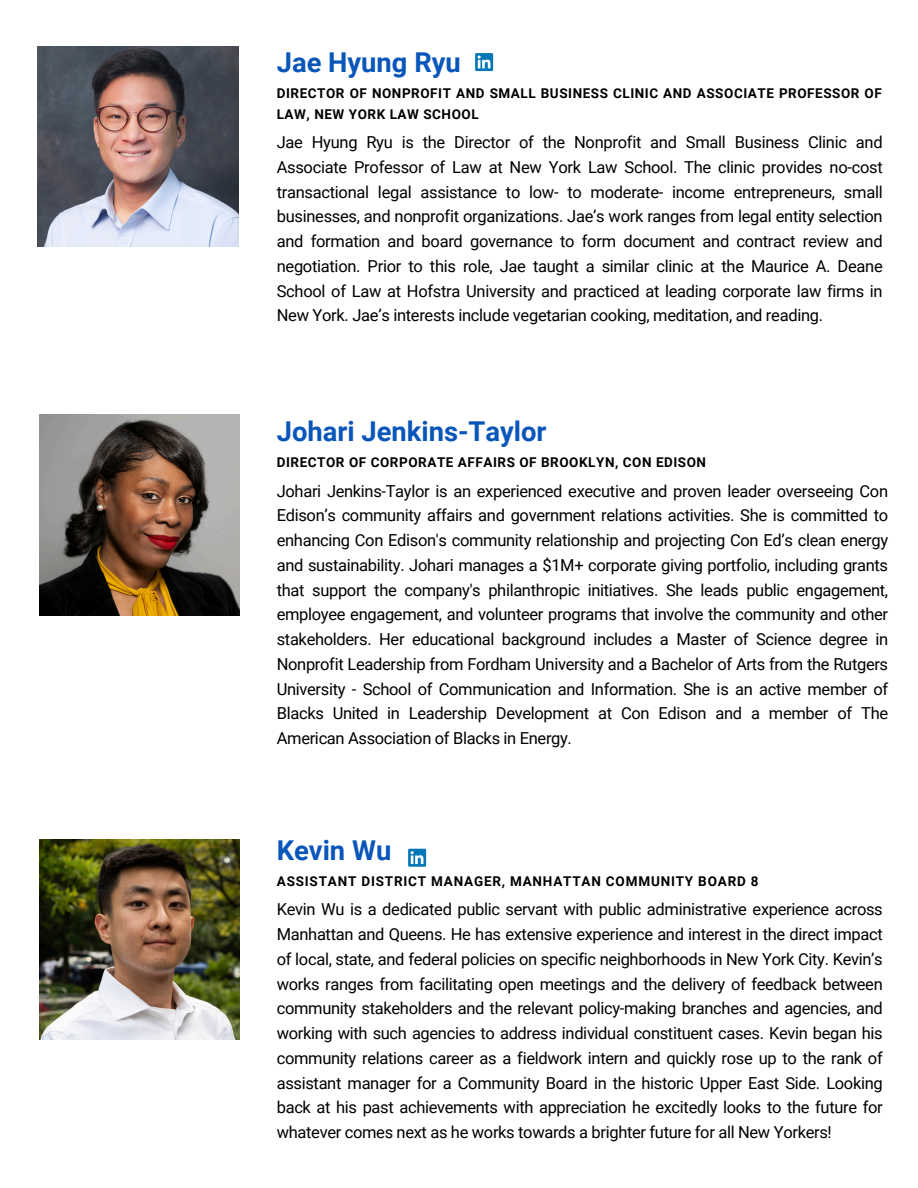
<style>
.page{position:relative;width:918px;height:1188px;background:#fff}
.page>*{position:absolute;margin:0;border:0;box-sizing:border-box;transform-origin:0 0}
.t1{font:700 27.3px "Roboto";color:#0856ba}
.t2{font:16.5px/24.8px "Roboto";letter-spacing:-.02em;color:#000;text-align:justify}
.t3{font:700 13.5px/20.2px "Roboto";letter-spacing:.04em;color:#000}
.t4{font:700 13.5px "Roboto";letter-spacing:.06em;color:#000}
</style>
<div class="page">
<img style="left:39px;top:415px;width:201px;height:200px">
<img style="left:39px;top:839px;width:201px;height:201px">
<img style="left:38px;top:46px;width:200px;height:201px">
<svg style="left:408px;top:849px;width:18px;height:18px"></svg>
<svg style="left:411px;top:851px;width:12px;height:13px"></svg>
<svg style="left:475px;top:53px;width:18px;height:18px"></svg>
<svg style="left:478px;top:56px;width:12px;height:12px"></svg>
<h1 class="t1" style="left:277px;top:47px;width:186px">Jae Hyung Ryu</h1>
<p class="t3" style="left:277px;top:84px;width:607px">DIRECTOR OF NONPROFIT AND SMALL BUSINESS CLINIC AND ASSOCIATE PROFESSOR OF<br>LAW, NEW YORK LAW SCHOOL</p>
<p class="t2" style="left:277px;top:130px;width:607px">Jae Hyung Ryu is the Director of the Nonprofit and Small Business Clinic and Associate Professor of Law at New York Law School. The clinic provides no-cost transactional legal assistance to low- to moderate- income entrepreneurs, small businesses, and nonprofit organizations. Jae’s work ranges from legal entity selection and formation and board governance to form document and contract review and negotiation. Prior to this role, Jae taught a similar clinic at the Maurice A. Deane School of Law at Hofstra University and practiced at leading corporate law firms in New York. Jae’s interests include vegetarian cooking, meditation, and reading.</p>
<h1 class="t1" style="left:277px;top:416px;width:271px">Johari Jenkins-Taylor</h1>
<h2 class="t2" style="left:277px;top:479px;width:613px">Johari Jenkins-Taylor is an experienced executive and proven leader overseeing Con Edison’s community affairs and government relations activities. She is committed to enhancing Con Edison's community relationship and projecting Con Ed’s clean energy and sustainability. Johari manages a $1M+ corporate giving portfolio, including grants that support the company's philanthropic initiatives. She leads public engagement, employee engagement, and volunteer programs that involve the community and other stakeholders. Her educational background includes a Master of Science degree in Nonprofit Leadership from Fordham University and a Bachelor of Arts from the Rutgers University - School of Communication and Information. She is an active member of Blacks United in Leadership Development at Con Edison and a member of The American Association of Blacks in Energy.</h2>
<p class="t3" style="left:277px;top:452px;width:431px">DIRECTOR OF CORPORATE AFFAIRS OF BROOKLYN, CON EDISON</p>
<p class="t1" style="left:277px;top:834px;width:116px">Kevin Wu</p>
<p class="t4" style="left:277px;top:873px;width:483px">ASSISTANT DISTRICT MANAGER, MANHATTAN COMMUNITY BOARD 8</p>
<h1 class="t2" style="left:277px;top:897px;width:607px">Kevin Wu is a dedicated public servant with public administrative experience across Manhattan and Queens. He has extensive experience and interest in the direct impact of local, state, and federal policies on specific neighborhoods in New York City. Kevin’s works ranges from facilitating open meetings and the delivery of feedback between community stakeholders and the relevant policy-making branches and agencies, and working with such agencies to address individual constituent cases. Kevin began his community relations career as a fieldwork intern and quickly rose up to the rank of assistant manager for a Community Board in the historic Upper East Side. Looking back at his past achievements with appreciation he excitedly looks to the future for whatever comes next as he works towards a brighter future for all New Yorkers!</h1>
</div>
